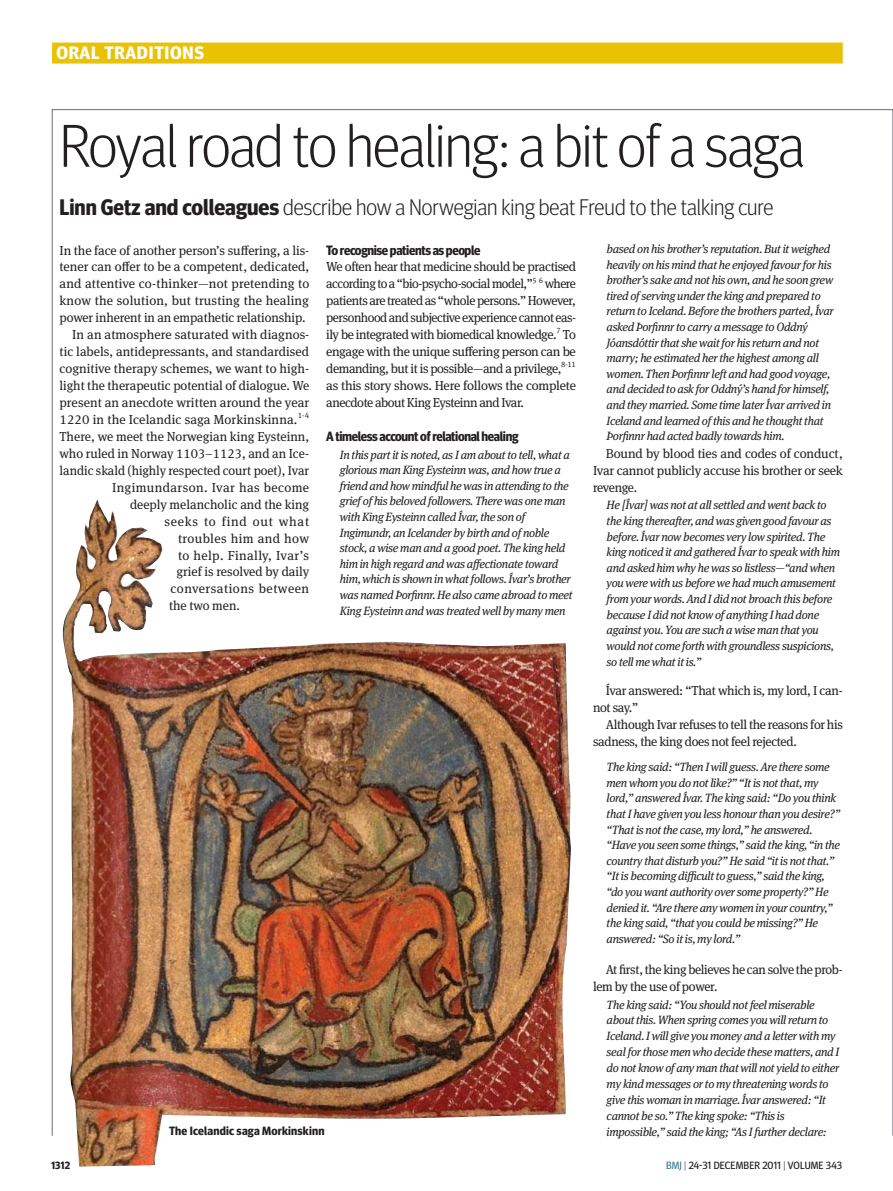
<style>
.page{position:relative;width:893px;height:1191px;background:#fff}
.page>*{position:absolute;margin:0;border:0;box-sizing:border-box;transform-origin:0 0}
.feature_head_40pt{font:300 60px "Meta Headline OT";letter-spacing:-.01em;color:#231f20}
.intro_15{font:300 22.5px "Meta Headline OT";color:#231f20}
.Section-Strap_Gold_L{font:700 18px "Meta Headline OT";letter-spacing:.04em;color:#fff}
.subhead1_crosshead{font:700 13.5px "Meta Headline OT";letter-spacing:-.025em;color:#231f20}
.body{font:13.05px/17px "Meta Serif Pro";letter-spacing:-.015em;color:#231f20;text-align:justify}
.body_indent{font:13.05px/17px "Meta Serif Pro";color:#231f20;text-align:justify}
.body_indent-2{font:13.05px/17px "Meta Serif Pro";letter-spacing:-.025em;color:#231f20}
.body_indent-3{font:13.05px "Meta Serif Pro";letter-spacing:.025em;color:#231f20}
.body_indent-4{font:13.05px "Meta Serif Pro";letter-spacing:.035em;color:#231f20}
.body_indent-5{font:13.05px "Meta Serif Pro";letter-spacing:.055em;color:#231f20}
.body_quote_Serif{font:italic 12px/15.6px "Meta Serif Pro";letter-spacing:-.025em;color:#231f20}
.caption_picture{font:700 12px "Meta Headline OT";letter-spacing:.015em;color:#231f20}
.t1{font:10.5px "Meta Headline OT";letter-spacing:.01em;color:#231f20}
.t2{font:700 10.5px "Meta Headline OT";color:#231f20}
.s1{font-weight:700}
.s2{color:#3c7b93}
.s3{font-weight:300}
</style>
<div class="page">
<div style="left:52px;top:43px;width:791px;height:21px;background:#e9c204"></div>
<img style="left:62px;top:500px;width:509px;height:666px">
<p class="Section-Strap_Gold_L" style="left:56px;top:42px;width:149px">ORAL TRADITIONS</p>
<p class="feature_head_40pt" style="left:60px;top:110px;width:746px">Royal road to healing: a bit of a saga</p>
<p class="intro_15" style="left:60px;top:194px;width:715px"><span class="s1">Linn Getz and colleagues</span> describe how a Norwegian king beat Freud to the talking cure</p>
<p class="body" style="left:60px;top:241px;width:251px">In the face of another person’s suffering, a lis&shy;tener can offer to be a competent, dedicated, and attentive co-thinker—not pretending to know the solution, but trusting the healing power inherent in an empathetic relationship.</p>
<p class="body_indent" style="left:72px;top:325px;width:238px">In an atmosphere saturated with diagnos-</p>
<p class="body_indent" style="left:60px;top:342px;width:251px">tic labels, antidepressants, and standardised</p>
<p class="body_indent" style="left:60px;top:359px;width:251px">cognitive therapy schemes, we want to high-</p>
<p class="body_indent" style="left:60px;top:376px;width:251px">light the therapeutic potential of dialogue. We</p>
<p class="body_indent" style="left:60px;top:393px;width:251px">present an anecdote written around the year</p>
<p class="body_indent" style="left:60px;top:410px;width:251px">1220 in the Icelandic saga Morkinskinna.<sup>1‑4</sup></p>
<p class="body_indent" style="left:60px;top:427px;width:251px">There, we meet the Norwegian king Eysteinn,</p>
<p class="body_indent" style="left:60px;top:444px;width:251px">who ruled in Norway 1103–1123, and an Ice-</p>
<p class="body_indent" style="left:60px;top:461px;width:251px">landic skald (highly respected court poet), Ivar</p>
<p class="body_indent-3" style="left:112px;top:478px;width:199px">Ingimundarson. Ivar has become</p>
<p class="body_indent" style="left:130px;top:495px;width:181px">deeply melancholic and the king</p>
<p class="body_indent-5" style="left:165px;top:511px;width:146px">seeks to find out what</p>
<p class="body_indent-3" style="left:178px;top:528px;width:133px">troubles him and how</p>
<p class="body_indent-3" style="left:178px;top:545px;width:133px">to help. Finally, Ivar’s</p>
<p class="body_indent" style="left:177px;top:563px;width:134px">grief is resolved by daily</p>
<p class="body_indent-4" style="left:171px;top:579px;width:140px">conversations between</p>
<p class="body_indent" style="left:169px;top:596px;width:72px">the two men.</p>
<p class="body_quote_Serif" style="left:607px;top:240px;width:229px">based on his brother’s reputation. But it weighed heavily on his mind that he enjoyed favour for his brother’s sake and not his own, and he soon grew tired of serving under the king and prepared to return to Iceland. Before the brothers parted, Ívar asked Þorfinnr to carry a message to Oddný Jóansdóttir that she wait for his return and not marry; he estimated her the highest among all women. Then Þorfinnr left and had good voyage, and decided to ask for Oddný’s hand for himself, and they married. Some time later Ívar arrived in Iceland and learned of this and he thought that Þorfinnr had acted badly towards him.</p>
<p class="body_indent" style="left:593px;top:444px;width:251px;text-indent:13px">Bound by blood ties and codes of conduct, Ivar cannot publicly accuse his brother or seek revenge.</p>
<p class="body_quote_Serif" style="left:607px;top:497px;width:235px">He [Ívar] was not at all settled and went back to the king thereafter, and was given good favour as before. Ívar now becomes very low spirited. The king noticed it and gathered Ívar to speak with him and asked him why he was so listless—“and when you were with us before we had much amusement from your words. And I did not broach this before because I did not know of anything I had done against you. You are such a wise man that you would not come forth with groundless suspicions, so tell me what it is.”</p>
<p class="body_indent-2" style="left:593px;top:681px;width:251px;text-indent:13px">Ívar answered: “That which is, my lord, I can&shy;not say.”</p>
<p class="body_indent-2" style="left:593px;top:715px;width:251px;text-indent:13px">Although Ivar refuses to tell the reasons for his sadness, the king does not feel rejected.</p>
<p class="body_quote_Serif" style="left:607px;top:758px;width:235px">The king said: “Then I will guess. Are there some men whom you do not like?” “It is not that, my lord,” answered Ívar. The king said: “Do you think that I have given you less honour than you desire?” “That is not the case, my lord,” he answered. “Have you seen some things,” said the king, “in the country that disturb you?” He said “it is not that.” “It is becoming difficult to guess,” said the king, “do you want authority over some property?” He denied it. “Are there any women in your country,” the king said, “that you could be missing?” He answered: “So it is, my lord.”</p>
<p class="body_indent-2" style="left:593px;top:960px;width:251px;text-indent:13px">At first, the king believes he can solve the prob&shy;lem by the use of power.</p>
<p class="body_quote_Serif" style="left:607px;top:995px;width:234px">The king said: “You should not feel miserable about this. When spring comes you will return to Iceland. I will give you money and a letter with my seal for those men who decide these matters, and I do not know of any man that will not yield to either my kind messages or to my threatening words to give this woman in marriage. Ívar answered: “It cannot be so.” The king spoke: “This is</p>
<p class="subhead1_crosshead" style="left:326px;top:242px;width:156px">To recognise patients as people</p>
<p class="body" style="left:326px;top:258px;width:251px">We often hear that medicine should be practised according to a “bio-psycho-social model,”<sup>5</sup> <sup>6</sup> where patients are treated as “whole persons.” However, personhood and subjective experience cannot eas&shy;ily be integrated with biomedical knowledge.<sup>7</sup> To engage with the unique suffering person can be demanding, but it is possible—and a privilege,<sup>8‑11 </sup>as this story shows. Here follows the complete anecdote about King Eysteinn and Ivar.</p>
<p class="subhead1_crosshead" style="left:326px;top:428px;width:194px">A timeless account of relational healing</p>
<p class="body_quote_Serif" style="left:340px;top:446px;width:234px">In this part it is noted, as I am about to tell, what a glorious man King Eysteinn was, and how true a friend and how mindful he was in attending to the grief of his beloved followers. There was one man with King Eysteinn called Ívar, the son of Ingimundr, an Icelander by birth and of noble stock, a wise man and a good poet. The king held him in high regard and was affectionate toward him, which is shown in what follows. Ívar’s brother was named Þorfinnr. He also came abroad to meet King Eysteinn and was treated well by many men</p>
<p class="caption_picture" style="left:169px;top:1124px;width:157px">The Icelandic saga Morkinskinn</p>
<p class="body_quote_Serif" style="left:607px;top:1123px;width:222px">impossible,” said the king; “As I further declare:</p>
<p class="t2" style="left:51px;top:1159px;width:21px">1312</p>
<p class="t1" style="left:666px;top:1159px;width:177px"><span class="s2">BMJ</span> <span class="s3">|</span> 24-31 DECEMBER 2011 <span class="s3">|</span> VOLUME 343</p>
</div>
